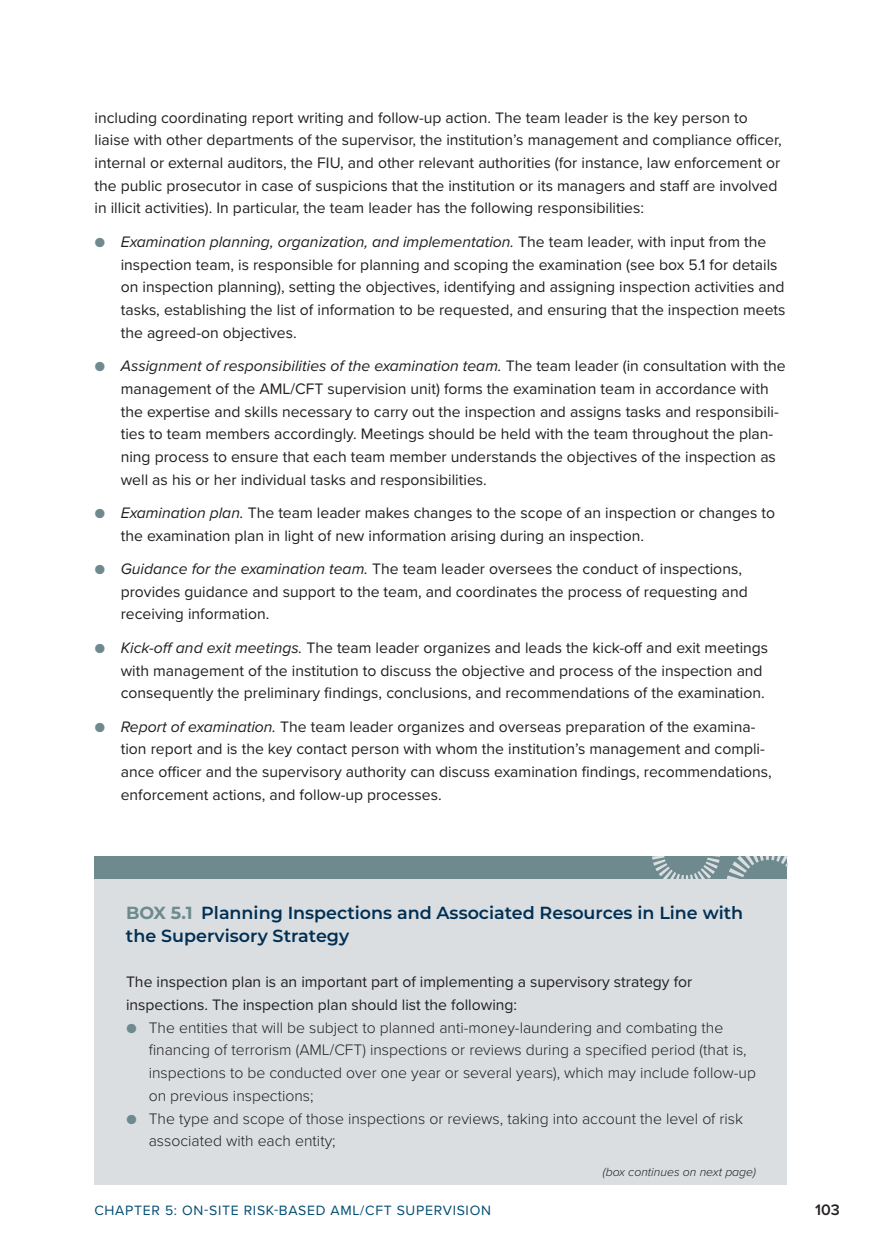
<style>
.page{position:relative;width:882px;height:1260px;background:#fff}
.page>*{position:absolute;margin:0;border:0;box-sizing:border-box;transform-origin:0 0}
.H3_-_Box{font:600 17.5px/22.8px "Montserrat";color:#002f54}
.P_-_Indent{font:15.75px/22.8px "Proxima Nova";color:#231f20}
.t1{font:300 15.75px/22.8px "Proxima Nova";color:#231f20}
.Box_Text{font:15.75px/22.8px "Proxima Nova";color:#231f20}
.t2{font:600 15.75px "Proxima Nova";color:#231f20}
.t3{font:14px "Proxima Nova";letter-spacing:.05em;color:#024c71}
.Source_Note{font:italic 300 12.25px "Proxima Nova";color:#231f20}
.s1{font-family:"Proxima Nova Cond";color:#6e8a8e}
.s2{font-style:italic}
.s3{font-weight:700;color:#6e8a8e}
.s4{font-family:"Proxima Nova Cond";font-weight:400;color:#6e8a8e}
</style>
<div class="page">
<div style="left:94px;top:879px;width:694px;height:306px;background:#dadee0"></div>
<div style="left:94px;top:856px;width:694px;height:23px;background:#6e8a8e"></div>
<svg style="left:652px;top:856px;width:68px;height:23px"></svg>
<svg style="left:726px;top:856px;width:62px;height:23px"></svg>
<p class="P_-_Indent" style="left:94px;top:105px;width:689px">including coordinating report writing and follow-up action. The team leader is the key person to liaise with other departments of the supervisor, the institution’s management and compliance officer, internal or external auditors, the FIU, and other relevant authorities (for instance, law enforcement or the public prosecutor in case of suspicions that the institution or its managers and staff are involved in illicit activities). In particular, the team leader has the following responsibilities:</p>
<p class="P_-_Indent" style="left:121px;top:229px;width:666px;text-indent:-26px"><span class="s1">●</span> <span class="s2">Examination planning, organization, and implementation.</span> The team leader, with input from the inspection team, is responsible for planning and scoping the examination (see box 5.1 for details on inspection planning), setting the objectives, identifying and assigning inspection activities and tasks, establishing the list of information to be requested, and ensuring that the inspection meets the agreed-on objectives.</p>
<p class="P_-_Indent" style="left:121px;top:354px;width:666px;text-indent:-26px"><span class="s1">●</span> <span class="s2">Assignment of responsibilities of the examination team.</span> The team leader (in consultation with the management of the AML/CFT supervision unit) forms the examination team in accordance with the expertise and skills necessary to carry out the inspection and assigns tasks and responsibili&shy;ties to team members accordingly. Meetings should be held with the team throughout the plan&shy;ning process to ensure that each team member understands the objectives of the inspection as well as his or her individual tasks and responsibilities.</p>
<p class="P_-_Indent" style="left:121px;top:501px;width:656px;text-indent:-26px"><span class="s1">●</span> <span class="s2">Examination plan.</span> The team leader makes changes to the scope of an inspection or changes to the examination plan in light of new information arising during an inspection.</p>
<p class="P_-_Indent" style="left:121px;top:557px;width:629px;text-indent:-26px"><span class="s1">●</span> <span class="s2">Guidance for the examination team.</span> The team leader oversees the conduct of inspections, provides guidance and support to the team, and coordinates the process of requesting and receiving information.</p>
<p class="P_-_Indent" style="left:121px;top:635px;width:649px;text-indent:-26px"><span class="s1">●</span> <span class="s2">Kick-off and exit meetings.</span> The team leader organizes and leads the kick-off and exit meetings with management of the institution to discuss the objective and process of the inspection and consequently the preliminary findings, conclusions, and recommendations of the examination.</p>
<p class="P_-_Indent" style="left:121px;top:714px;width:653px;text-indent:-26px"><span class="s1">●</span> <span class="s2">Report of examination.</span> The team leader organizes and overseas preparation of the examina&shy;tion report and is the key contact person with whom the institution’s management and compli&shy;ance officer and the supervisory authority can discuss examination findings, recommendations, enforcement actions, and follow-up processes.</p>
<h3 class="H3_-_Box" style="left:126px;top:900px;width:619px"><span class="s3">BOX 5.1</span> Planning Inspections and Associated Resources in Line with the Supervisory Strategy</h3>
<p class="Box_Text" style="left:126px;top:970px;width:568px">The inspection plan is an important part of implementing a supervisory strategy for inspections. The inspection plan should list the following:</p>
<p class="t1" style="left:149px;top:1015px;width:609px;text-indent:-23px"><span class="s4">●</span> The entities that will be subject to planned anti-money-laundering and combating the financing of terrorism (AML/CFT) inspections or reviews during a specified period (that is, inspections to be conducted over one year or several years), which may include follow-up on previous inspections;</p>
<p class="t1" style="left:149px;top:1106px;width:596px;text-indent:-23px"><span class="s4">●</span> The type and scope of those inspections or reviews, taking into account the level of risk associated with each entity;</p>
<p class="Source_Note" style="left:603px;top:1163px;width:155px">(box continues on next page)</p>
<p class="t3" style="left:94px;top:1200px;width:21px">Chap</p>
<p class="t3" style="left:134px;top:1200px;width:273px">ter 5: On-Site Risk-Based AML/CFT Sup</p>
<p class="t3" style="left:425px;top:1200px;width:12px">ervi</p>
<p class="t3" style="left:457px;top:1200px;width:36px">sion</p>
<p class="t2" style="left:815px;top:1198px;width:26px">103</p>
</div>
